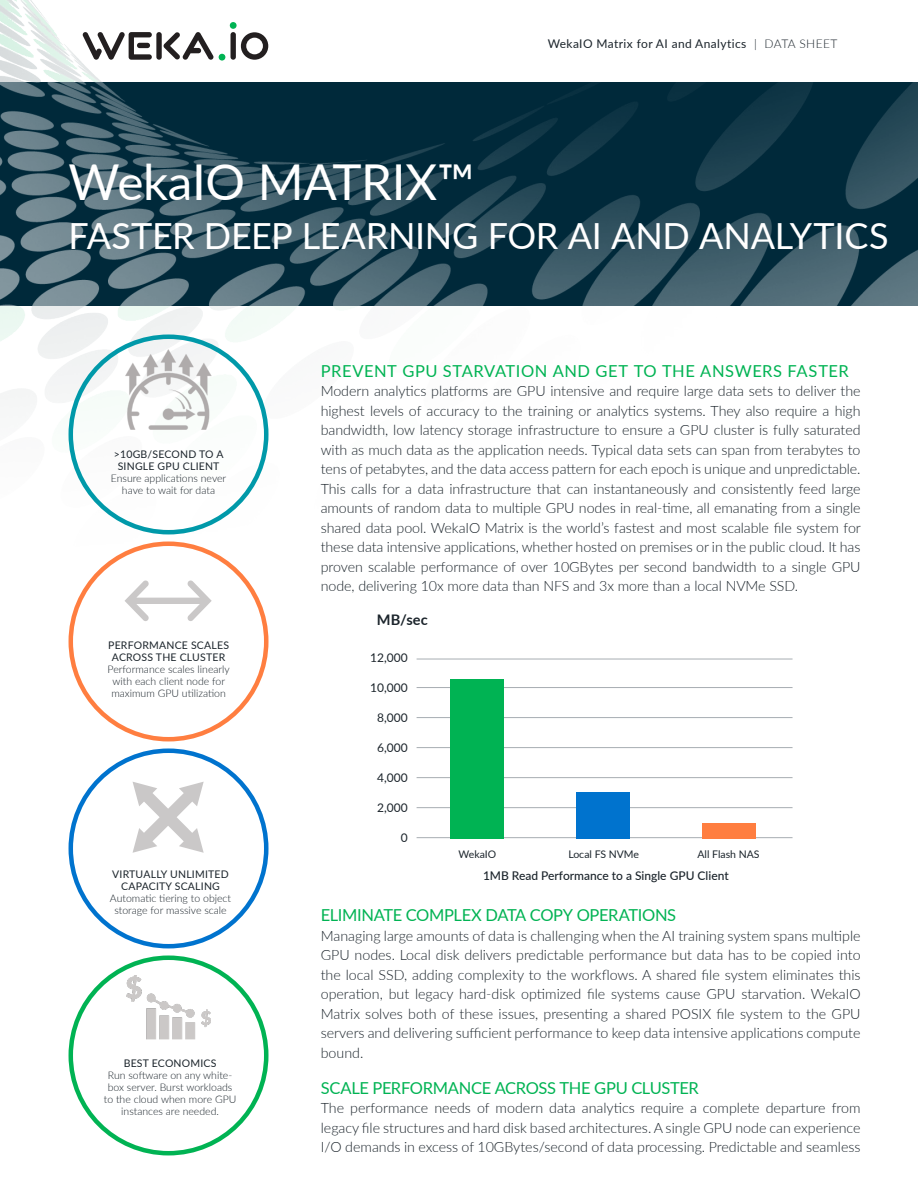
<style>
.page{position:relative;width:918px;height:1188px;background:#fff}
.page>*{position:absolute;margin:0;border:0;box-sizing:border-box;transform-origin:0 0}
.t1{font:49.5px "Lato";letter-spacing:-.01em;color:#fff}
.t2{font:36px "Lato";letter-spacing:-.005em;color:#fff}
.t3{font:16.5px "Lato";letter-spacing:-.02em;color:#00b353}
.t4{font:16.5px "Lato";letter-spacing:.035em;color:#00b353}
.t5{font:700 14.55px "Lato";color:#1b242b}
.t6{font:300 14.25px/19.5px "Lato";color:#1b242b;text-align:justify}
.t7{font:12px "Lato";letter-spacing:.025em;color:#1b242b}
.t8{font:500 12px "Lato";color:#1b242b}
.t9{font:300 10.5px/12px "Lato";color:#1b242b;text-align:center}
.t10{font:10.5px/12px "Lato";letter-spacing:.02em;color:#1b242b;text-align:center}
.t11{font:10.5px "Lato";color:#1b242b}
.s1{font-weight:300}
</style>
<div class="page">
<img style="left:0;top:0;width:793px;height:725px">
<img style="left:0;top:82px;width:918px;height:224px">
<div style="left:156px;top:32px;width:6px;height:28px;background:#231f20;border-radius:3px"></div>
<svg style="left:164px;top:22px;width:104px;height:39px"></svg>
<svg style="left:83px;top:32px;width:69px;height:28px"></svg>
<div style="left:69px;top:334px;width:199px;height:200px;border:4px solid #0099a9;border-radius:50%"></div>
<div style="left:69px;top:542px;width:199px;height:199px;border:4px solid #ff7e40;border-radius:50%"></div>
<div style="left:69px;top:748px;width:199px;height:200px;border:4px solid #0073ce;border-radius:50%"></div>
<div style="left:69px;top:955px;width:199px;height:200px;border:4px solid #00b353;border-radius:50%"></div>
<svg style="left:133px;top:782px;width:71px;height:71px"></svg>
<hr style="left:417px;top:687px;width:376px;height:1px;background:#a7adb2">
<hr style="left:417px;top:717px;width:376px;height:1px;background:#a7adb2">
<hr style="left:417px;top:659px;width:376px;height:1px;background:#a7adb2">
<hr style="left:417px;top:747px;width:376px;height:1px;background:#a7adb2">
<hr style="left:417px;top:777px;width:376px;height:1px;background:#a7adb2">
<hr style="left:417px;top:807px;width:376px;height:1px;background:#a7adb2">
<hr style="left:417px;top:837px;width:376px;height:1px;background:#a7adb2">
<div style="left:450px;top:679px;width:54px;height:160px;background:#00b353"></div>
<div style="left:576px;top:792px;width:54px;height:47px;background:#0073ce"></div>
<div style="left:702px;top:823px;width:54px;height:16px;background:#ff7e40"></div>
<svg style="left:125px;top:580px;width:87px;height:41px"></svg>
<img style="left:126px;top:976px;width:85px;height:64px">
<img style="left:126px;top:350px;width:86px;height:80px">
<p class="t7" style="left:548px;top:35px;width:291px">WekaIO Matrix for AI and Analytics <span class="s1">| DATA SHEET</span></p>
<p class="t1" style="left:69px;top:146px;width:408px">WekaIO MATRIX™</p>
<p class="t2" style="left:69px;top:210px;width:822px">FASTER DEEP LEARNING FOR AI AND ANALYTICS</p>
<p class="t10" style="left:114px;top:448px;width:111px">&gt;10GB/SECOND TO A<br>SINGLE GPU CLIENT</p>
<p class="t9" style="left:111px;top:472px;width:117px">Ensure applications never have to wait for data</p>
<p class="t10" style="left:108px;top:639px;width:122px">PERFORMANCE SCALES<br>ACROSS THE CLUSTER</p>
<p class="t9" style="left:108px;top:663px;width:124px">Performance scales linearly with each client node for maximum GPU utilization</p>
<p class="t10" style="left:112px;top:868px;width:118px">VIRTUALLY UNLIMITED<br>CAPACITY SCALING</p>
<p class="t9" style="left:110px;top:892px;width:123px">Automatic tiering to object storage for massive scale</p>
<p class="t10" style="left:124px;top:1057px;width:94px">BEST ECONOMICS</p>
<p class="t9" style="left:104px;top:1069px;width:134px">Run software on any white&shy;box server. Burst workloads to the cloud when more GPU instances are needed.</p>
<p class="t4" style="left:321px;top:359px;width:530px">PREVENT GPU STARVATION AND GET TO THE ANSWERS FASTER</p>
<p class="t6" style="left:321px;top:381px;width:542px">Modern analytics platforms are GPU intensive and require large data sets to deliver the highest levels of accuracy to the training or analytics systems. They also require a high bandwidth, low latency storage infrastructure to ensure a GPU cluster is fully saturated with as much data as the application needs. Typical data sets can span from terabytes to tens of petabytes, and the data access pattern for each epoch is unique and unpredictable.<br>This calls for a data infrastructure that can instantaneously and consistently feed large amounts of random data to multiple GPU nodes in real-time, all emanating from a single shared data pool. WekaIO Matrix is the world’s fastest and most scalable file system for these data intensive applications, whether hosted on premises or in the public cloud. It has proven scalable performance of over 10GBytes per second bandwidth to a single GPU node, delivering 10x more data than NFS and 3x more than a local NVMe SSD.</p>
<p class="t5" style="left:377px;top:609px;width:52px">MB/sec</p>
<p class="t7" style="left:370px;top:649px;width:39px">12,000</p>
<p class="t7" style="left:370px;top:679px;width:39px">10,000</p>
<p class="t7" style="left:377px;top:709px;width:32px">8,000</p>
<p class="t7" style="left:377px;top:739px;width:32px">6,000</p>
<p class="t7" style="left:377px;top:769px;width:32px">4,000</p>
<p class="t7" style="left:377px;top:799px;width:32px">2,000</p>
<p class="t7" style="left:401px;top:829px;width:8px">0</p>
<p class="t10" style="left:459px;top:848px;width:39px">WekaIO</p>
<p class="t11" style="left:568px;top:846px;width:72px">Local FS NVMe</p>
<p class="t11" style="left:697px;top:846px;width:64px">All Flash NAS</p>
<p class="t8" style="left:483px;top:867px;width:247px">1MB Read Performance to a Single GPU Client</p>
<p class="t3" style="left:321px;top:903px;width:357px">ELIMINATE COMPLEX DATA COPY OPERATIONS</p>
<p class="t6" style="left:321px;top:925px;width:541px">Managing large amounts of data is challenging when the AI training system spans multiple GPU nodes. Local disk delivers predictable performance but data has to be copied into the local SSD, adding complexity to the workflows. A shared file system eliminates this operation, but legacy hard-disk optimized file systems cause GPU starvation. WekaIO Matrix solves both of these issues, presenting a shared POSIX file system to the GPU servers and delivering sufficient performance to keep data intensive applications compute bound.</p>
<p class="t3" style="left:321px;top:1076px;width:380px">SCALE PERFORMANCE ACROSS THE GPU CLUSTER</p>
<p class="t6" style="left:321px;top:1098px;width:541px">The performance needs of modern data analytics require a complete departure from legacy file structures and hard disk based architectures. A single GPU node can experience I/O demands in excess of 10GBytes/second of data processing. Predictable and seamless</p>
</div>
